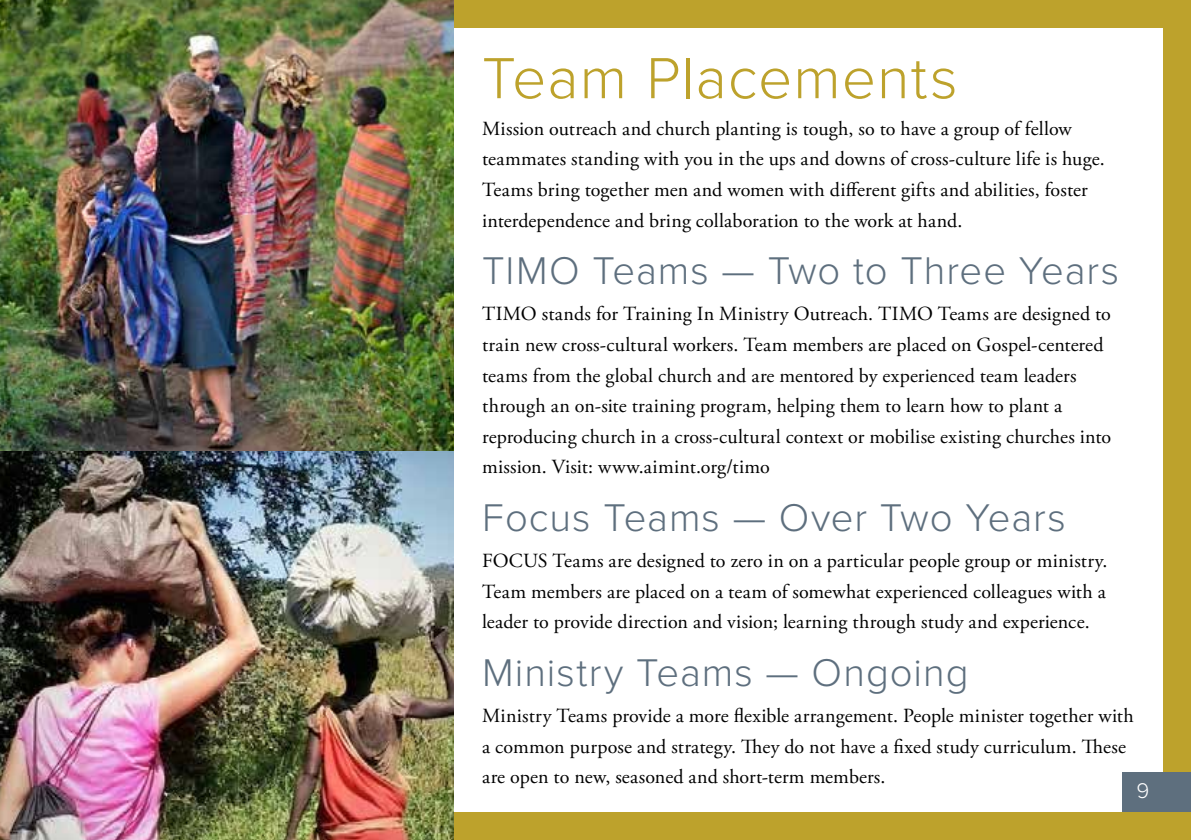
<style>
.page{position:relative;width:1191px;height:840px;background:#fff}
.page>*{position:absolute;margin:0;border:0;box-sizing:border-box;transform-origin:0 0}
.t1{font:300 60px "Proxima Nova";letter-spacing:.02em;color:#bda22c}
.t2{font:300 40px "Proxima Nova";letter-spacing:.025em;color:#5e6f7e}
.t3{font:300 22px "Proxima Nova";color:#fff}
.t4{font:20px/30.6px "Adobe Garamond Pro";letter-spacing:.01em;color:#000}
</style>
<div class="page">
<div style="left:0;top:0;width:1191px;height:839px;background:#bda22c"></div>
<div style="left:28px;top:28px;width:1134px;height:783px;background:#fff"></div>
<div style="left:1123px;top:771px;width:68px;height:40px;background:#5e6f7e"></div>
<img style="left:1px;top:0;width:453px;height:451px">
<img style="left:0;top:0;width:1px;height:839px">
<img style="left:0;top:451px;width:454px;height:388px">
<h1 class="t1" style="left:482px;top:44px;width:477px">Team Placements</h1>
<p class="t4" style="left:482px;top:114px;width:624px">Mission outreach and church planting is tough, so to have a group of fellow teammates standing with you in the ups and downs of cross-culture life is huge.<br>Teams bring together men and women with different gifts and abilities, foster interdependence and bring collaboration to the work at hand.</p>
<h2 class="t2" style="left:482px;top:247px;width:638px">TIMO Teams — Two to Three Years</h2>
<p class="t4" style="left:482px;top:299px;width:630px">TIMO stands for Training In Ministry Outreach. TIMO Teams are designed to train new cross-cultural workers. Team members are placed on Gospel-centered teams from the global church and are mentored by experienced team leaders through an on-site training program, helping them to learn how to plant a reproducing church in a cross-cultural context or mobilise existing churches into mission. Visit: www.aimint.org/timo</p>
<h2 class="t2" style="left:482px;top:494px;width:585px">Focus Teams — Over Two Years</h2>
<p class="t4" style="left:482px;top:546px;width:627px;text-align:justify">FOCUS Teams are designed to zero in on a particular people group or ministry.<br>Team members are placed on a team of somewhat experienced colleagues with a leader to provide direction and vision; learning through study and experience.</p>
<h2 class="t2" style="left:482px;top:648px;width:488px">Ministry Teams — Ongoing</h2>
<p class="t4" style="left:482px;top:700px;width:653px">Ministry Teams provide a more flexible arrangement. People minister together with a common purpose and strategy. They do not have a fixed study curriculum. These are open to new, seasoned and short-term members.</p>
<p class="t3" style="left:1136px;top:778px;width:14px">9</p>
</div>
